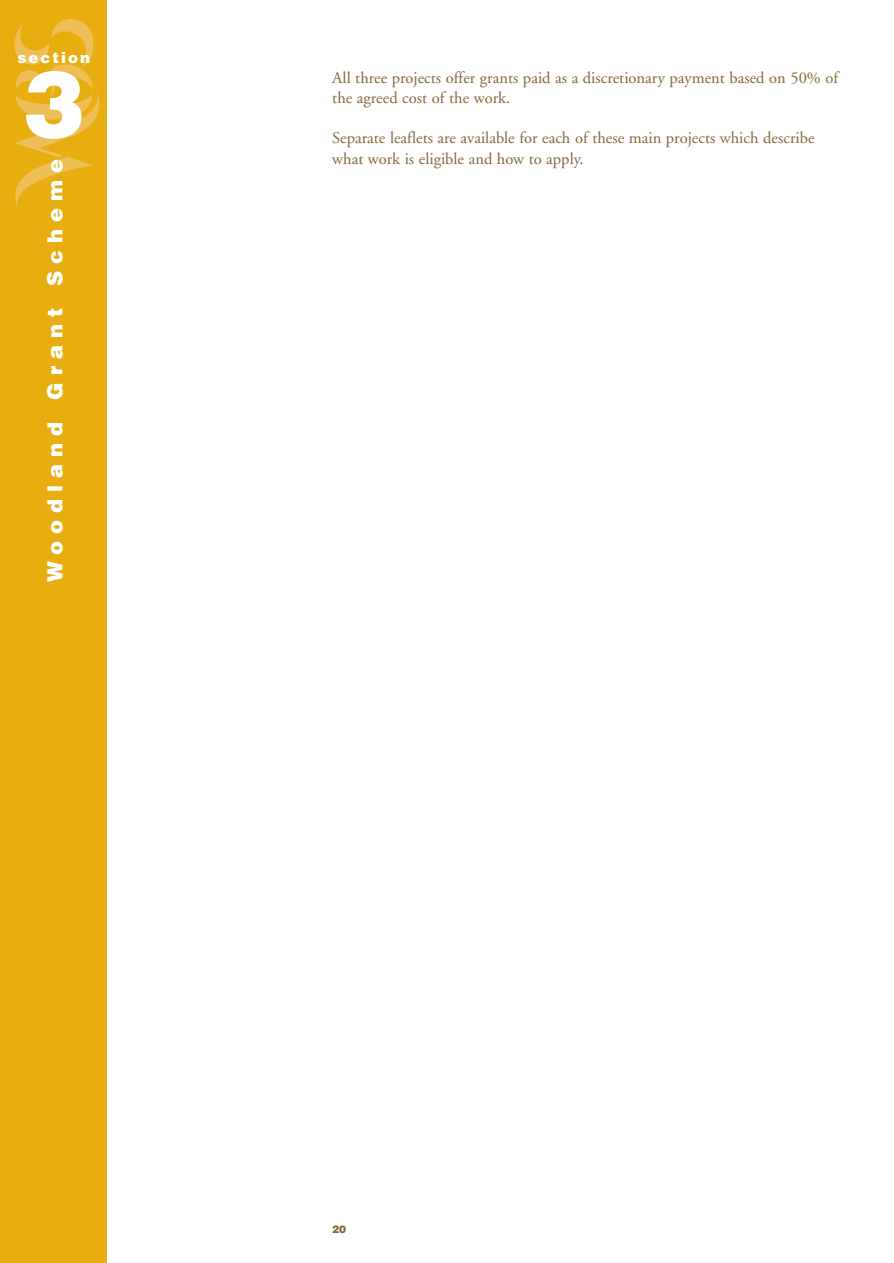
<style>
.page{position:relative;width:894px;height:1263px;background:#fff}
.page>*{position:absolute;margin:0;border:0;box-sizing:border-box;transform-origin:0 0}
.t1{font:900 93px "Helvetica";color:#fff}
.t2{font:900 21px "Helvetica";letter-spacing:.335em;color:#fff}
.t3{font:16.5px/20.2px "Adobe Garamond";color:#81683b}
.t4{font:900 15px "Helvetica";letter-spacing:.135em;color:#fff}
.t5{font:900 10.5px "Helvetica";color:#81683b}
</style>
<div class="page">
<div style="left:0;top:0;width:107px;height:1263px;background:#e8ae10"></div>
<img style="left:14px;top:19px;width:86px;height:190px">
<p class="t4" style="left:17px;top:53px;width:74px">section</p>
<h1 class="t1" style="left:23px;top:71px;width:64px">3</h1>
<p class="t2" style="left:47px;top:582px;width:425px;rotate:-90deg">Woodland Grant Scheme</p>
<p class="t3" style="left:332px;top:69px;width:507px">All three projects offer grants paid as a discretionary payment based on 50% of the agreed cost of the work.</p>
<p class="t3" style="left:332px;top:129px;width:484px">Separate leaflets are available for each of these main projects which describe what work is eligible and how to apply.</p>
<p class="t5" style="left:332px;top:1226px;width:16px">20</p>
</div>
